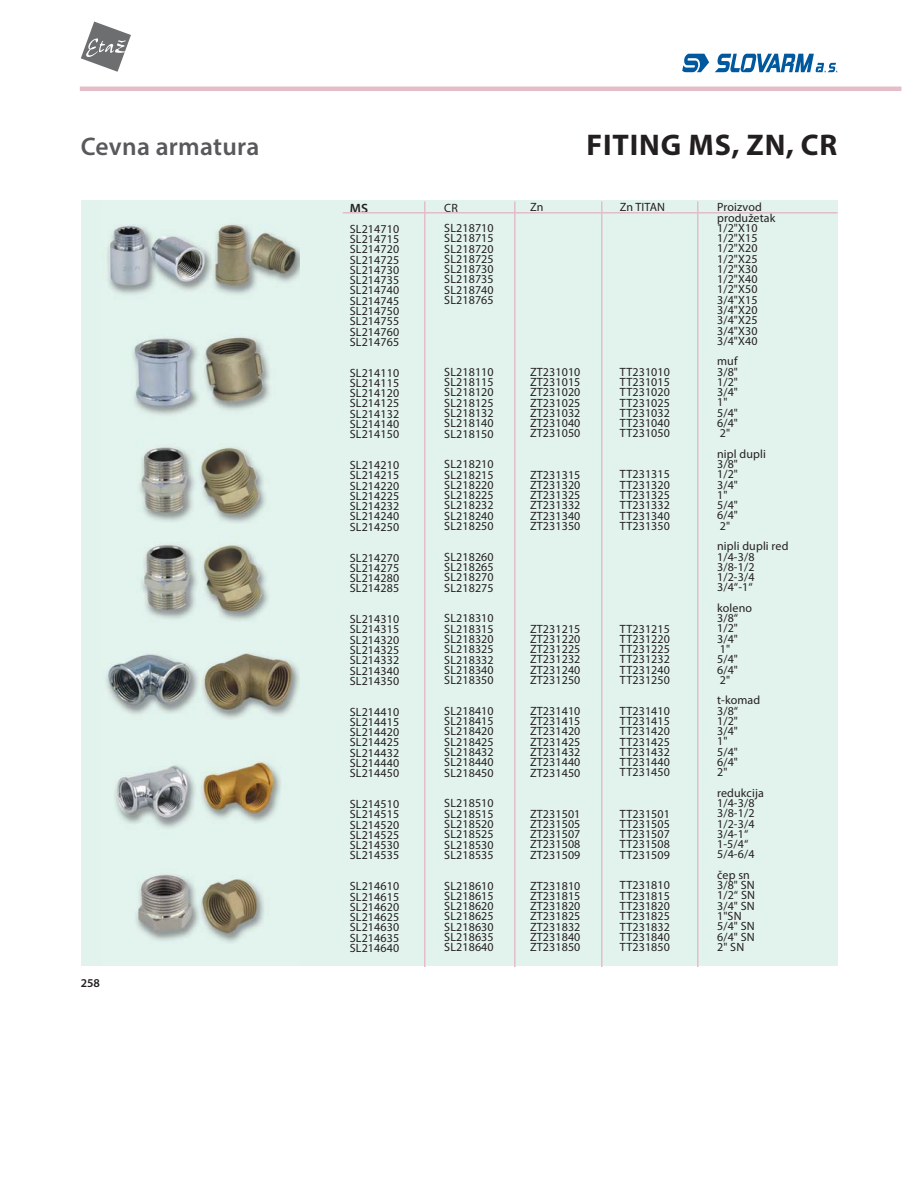
<style>
.page{position:relative;width:918px;height:1188px;background:#fff}
.page>*{position:absolute;margin:0;border:0;box-sizing:border-box;transform-origin:0 0}
.t1{font:700 30px "Myriad Pro";letter-spacing:.03em;color:#231f20}
.t2{font:600 25.5px "Myriad Pro";letter-spacing:.01em;color:#58595b}
.t3{font:600 13.5px "Myriad Pro";color:#231f20}
.t4{font:12px/10.2px "Myriad Pro";letter-spacing:.01em;color:#231f20;text-align:justify}
.t5{font:600 12px "Myriad Pro";color:#231f20}
</style>
<div class="page">
<hr style="left:80px;top:87px;width:821px;height:4px;background:#e3bdc7">
<svg style="left:81px;top:22px;width:50px;height:50px"></svg>
<div style="left:81px;top:200px;width:757px;height:765px;background:#e2f2ec"></div>
<svg style="left:682px;top:54px;width:27px;height:18px"></svg>
<svg style="left:715px;top:54px;width:123px;height:18px"></svg>
<img style="left:103px;top:224px;width:197px;height:742px">
<hr style="left:424px;top:201px;width:2px;height:766px;background:#e3bdc7">
<hr style="left:343px;top:212px;width:495px;height:2px;background:#e3bdc7">
<hr style="left:514px;top:201px;width:2px;height:766px;background:#e3bdc7">
<hr style="left:601px;top:201px;width:2px;height:766px;background:#e3bdc7">
<hr style="left:697px;top:201px;width:2px;height:766px;background:#e3bdc7">
<h2 class="t2" style="left:81px;top:137px;width:180px">Cevna armatura</h2>
<h1 class="t1" style="left:586px;top:127px;width:252px">FITING MS, ZN, CR</h1>
<p class="t5" style="left:81px;top:978px;width:21px">258</p>
<p class="t3" style="left:350px;top:203px;width:20px">MS</p>
<p class="t4" style="left:350px;top:224px;width:51px">SL214710<br>SL214715<br>SL214720<br>SL214725<br>SL214730<br>SL214735<br>SL214740<br>SL214745<br>SL214750<br>SL214755<br>SL214760<br>SL214765</p>
<p class="t4" style="left:350px;top:368px;width:51px">SL214110<br>SL214115<br>SL214120<br>SL214125<br>SL214132<br>SL214140<br>SL214150</p>
<p class="t4" style="left:350px;top:461px;width:51px">SL214210<br>SL214215<br>SL214220<br>SL214225<br>SL214232<br>SL214240<br>SL214250</p>
<p class="t4" style="left:350px;top:553px;width:51px">SL214270<br>SL214275<br>SL214280<br>SL214285</p>
<p class="t4" style="left:350px;top:615px;width:51px">SL214310<br>SL214315<br>SL214320<br>SL214325<br>SL214332<br>SL214340<br>SL214350</p>
<p class="t4" style="left:350px;top:707px;width:51px">SL214410<br>SL214415<br>SL214420<br>SL214425<br>SL214432<br>SL214440<br>SL214450</p>
<p class="t4" style="left:350px;top:800px;width:51px">SL214510<br>SL214515<br>SL214520<br>SL214525<br>SL214530<br>SL214535</p>
<p class="t4" style="left:350px;top:882px;width:51px">SL214610<br>SL214615<br>SL214620<br>SL214625<br>SL214630<br>SL214635<br>SL214640</p>
<p class="t4" style="left:444px;top:198px;width:51px;line-height:20.5px">CR<br>SL218710</p>
<p class="t4" style="left:444px;top:234px;width:51px">SL218715<br>SL218720<br>SL218725<br>SL218730<br>SL218735<br>SL218740<br>SL218765</p>
<p class="t4" style="left:444px;top:368px;width:51px">SL218110<br>SL218115<br>SL218120<br>SL218125<br>SL218132<br>SL218140<br>SL218150</p>
<p class="t4" style="left:444px;top:460px;width:51px">SL218210<br>SL218215<br>SL218220<br>SL218225<br>SL218232<br>SL218240<br>SL218250</p>
<p class="t4" style="left:444px;top:552px;width:51px">SL218260<br>SL218265<br>SL218270<br>SL218275</p>
<p class="t4" style="left:444px;top:614px;width:51px">SL218310<br>SL218315<br>SL218320<br>SL218325<br>SL218332<br>SL218340<br>SL218350</p>
<p class="t4" style="left:444px;top:707px;width:51px">SL218410<br>SL218415<br>SL218420<br>SL218425<br>SL218432<br>SL218440<br>SL218450</p>
<p class="t4" style="left:444px;top:799px;width:51px">SL218510<br>SL218515<br>SL218520<br>SL218525<br>SL218530<br>SL218535</p>
<p class="t4" style="left:444px;top:881px;width:51px">SL218610<br>SL218615<br>SL218620<br>SL218625<br>SL218630<br>SL218635<br>SL218640</p>
<p class="t4" style="left:530px;top:203px;width:15px">Zn</p>
<p class="t4" style="left:530px;top:367px;width:52px">ZT231010<br>ZT231015<br>ZT231020<br>ZT231025<br>ZT231032<br>ZT231040<br>ZT231050</p>
<p class="t4" style="left:530px;top:470px;width:52px">ZT231315<br>ZT231320<br>ZT231325<br>ZT231332<br>ZT231340<br>ZT231350</p>
<p class="t4" style="left:530px;top:624px;width:52px">ZT231215<br>ZT231220<br>ZT231225<br>ZT231232<br>ZT231240<br>ZT231250</p>
<p class="t4" style="left:530px;top:707px;width:52px">ZT231410<br>ZT231415<br>ZT231420<br>ZT231425<br>ZT231432<br>ZT231440<br>ZT231450</p>
<p class="t4" style="left:530px;top:809px;width:52px">ZT231501<br>ZT231505<br>ZT231507<br>ZT231508<br>ZT231509</p>
<p class="t4" style="left:530px;top:881px;width:52px">ZT231810<br>ZT231815<br>ZT231820<br>ZT231825<br>ZT231832<br>ZT231840<br>ZT231850</p>
<p class="t4" style="left:620px;top:203px;width:47px">Zn TITAN</p>
<p class="t4" style="left:620px;top:367px;width:52px">TT231010<br>TT231015<br>TT231020<br>TT231025<br>TT231032<br>TT231040<br>TT231050</p>
<p class="t4" style="left:620px;top:470px;width:52px">TT231315<br>TT231320<br>TT231325<br>TT231332<br>TT231340<br>TT231350</p>
<p class="t4" style="left:620px;top:624px;width:52px">TT231215<br>TT231220<br>TT231225<br>TT231232<br>TT231240<br>TT231250</p>
<p class="t4" style="left:620px;top:706px;width:52px">TT231410<br>TT231415<br>TT231420<br>TT231425<br>TT231432<br>TT231440<br>TT231450</p>
<p class="t4" style="left:620px;top:809px;width:52px">TT231501<br>TT231505<br>TT231507<br>TT231508<br>TT231509</p>
<p class="t4" style="left:620px;top:881px;width:52px">TT231810<br>TT231815<br>TT231820<br>TT231825<br>TT231832<br>TT231840<br>TT231850</p>
<p class="t4" style="left:717px;top:203px;width:60px;text-align:left">Proizvod produžetak<br>1/2"X10<br>1/2"X15<br>1/2"X20<br>1/2"X25<br>1/2"X30<br>1/2"X40<br>1/2"X50<br>3/4"X15<br>3/4"X20<br>3/4"X25<br>3/4"X30<br>3/4"X40</p>
<p class="t4" style="left:717px;top:357px;width:22px;text-align:left">muf<br>3/8"<br>1/2"<br>3/4"<br>1"<br>5/4"<br>6/4"<br>2"</p>
<p class="t4" style="left:717px;top:449px;width:50px;text-align:left">nipl dupli<br>3/8"<br>1/2"<br>3/4"<br>1"<br>5/4"<br>6/4"<br>2"</p>
<p class="t4" style="left:717px;top:542px;width:73px;text-align:left">nipli dupli red<br>1/4-3/8<br>3/8-1/2<br>1/2-3/4<br>3/4“-1“</p>
<p class="t4" style="left:717px;top:604px;width:36px;text-align:left">koleno<br>3/8“<br>1/2"<br>3/4"<br>1"<br>5/4"<br>6/4"<br>2"</p>
<p class="t4" style="left:717px;top:696px;width:45px;text-align:left">t-komad<br>3/8“<br>1/2"<br>3/4"<br>1"<br>5/4"<br>6/4"<br>2"</p>
<p class="t4" style="left:717px;top:788px;width:48px;text-align:left">redukcija<br>1/4-3/8<br>3/8-1/2<br>1/2-3/4<br>3/4-1“<br>1-5/4“<br>5/4-6/4</p>
<p class="t4" style="left:717px;top:871px;width:39px;text-align:left">čep sn<br>3/8" SN<br>1/2“ SN<br>3/4" SN<br>1"SN<br>5/4" SN<br>6/4" SN<br>2" SN</p>
</div>
